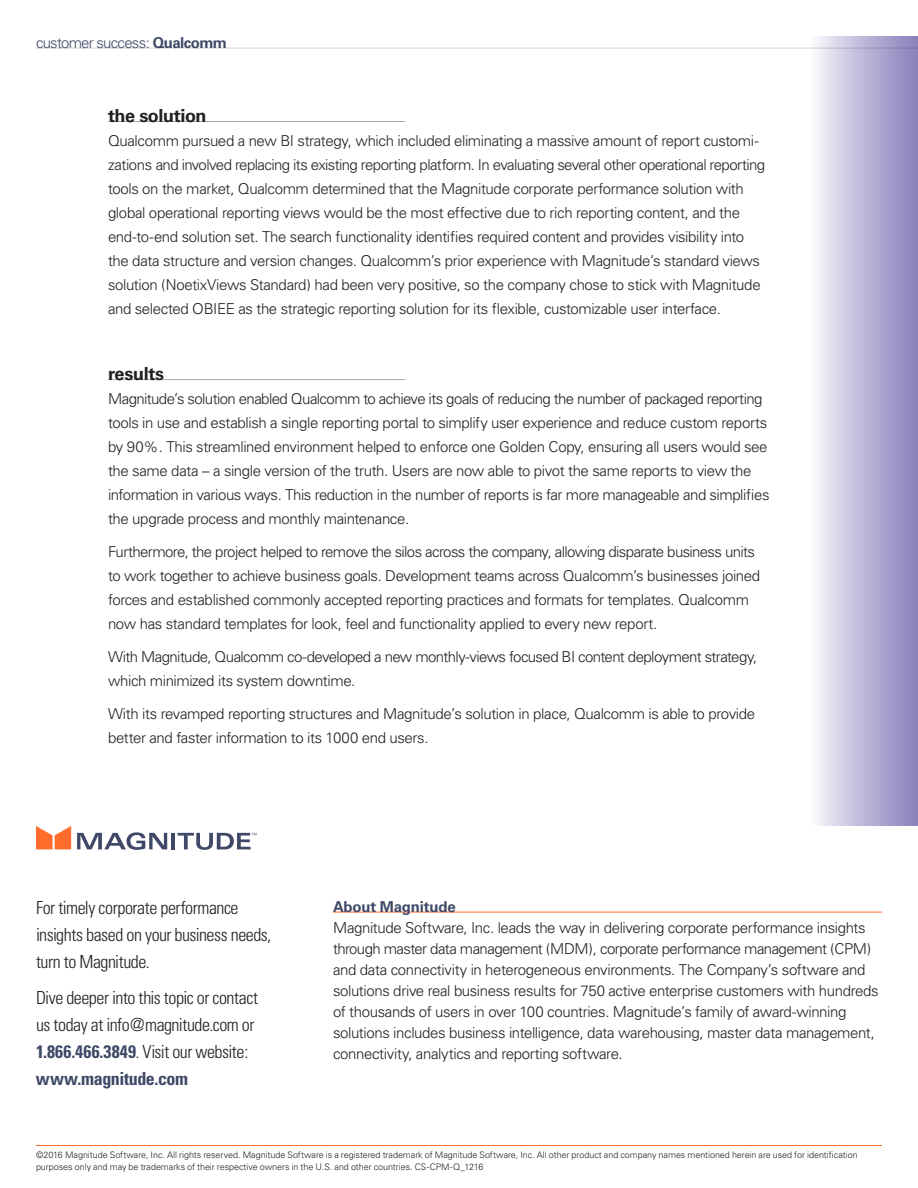
<style>
.page{position:relative;width:918px;height:1188px;background:#fff}
.page>*{position:absolute;margin:0;border:0;box-sizing:border-box;transform-origin:0 0}
.t1{font:300 condensed 18px/27px "Univers";letter-spacing:-.025em;color:#231f20}
.t2{font:700 18px "Univers";letter-spacing:-.02em;color:#231f20}
.t3{font:300 15px/24px "Univers";letter-spacing:-.025em;color:#231f20}
.t4{font:300 15px "Univers";letter-spacing:-.05em;color:#3f4967}
.t5{font:700 15px "Univers";letter-spacing:-.015em;color:#3f4967}
.t6{font:300 9px/12px "Univers";letter-spacing:-.005em;color:#231f20}
.s1{font-weight:700}
.s2{font-weight:700;color:#3f4967}
</style>
<div class="page">
<hr style="left:333px;top:912px;width:549px;height:1px;background:#ff6c2c">
<div style="left:810px;top:36px;width:108px;height:790px;background:linear-gradient(to right,#f9f9fc,#8a7dbb)"></div>
<svg style="left:36px;top:826px;width:35px;height:23px"></svg>
<svg style="left:77px;top:832px;width:90px;height:18px"></svg>
<hr style="left:171px;top:833px;width:4px;height:16px;background:#3f4967">
<svg style="left:178px;top:833px;width:78px;height:17px"></svg>
<hr style="left:36px;top:1145px;width:846px;height:1px;background:#ff6c2c">
<hr style="left:108px;top:379px;width:297px;height:1px;background:#231f20">
<hr style="left:108px;top:121px;width:297px;height:1px;background:#231f20">
<hr style="left:36px;top:48px;width:882px;height:1px;background:#231f20">
<p class="t4" style="left:36px;top:34px;width:193px">customer success: <span class="s1">Qualcomm</span></p>
<p class="t2" style="left:108px;top:105px;width:100px">the solution</p>
<p class="t3" style="left:108px;top:128px;width:659px">Qualcomm pursued a new BI strategy, which included eliminating a massive amount of report customi&shy;zations and involved replacing its existing reporting platform. In evaluating several other operational reporting tools on the market, Qualcomm determined that the Magnitude corporate performance solution with global operational reporting views would be the most effective due to rich reporting content, and the end-to-end solution set. The search functionality identifies required content and provides visibility into the data structure and version changes. Qualcomm’s prior experience with Magnitude’s standard views solution (NoetixViews Standard) had been very positive, so the company chose to stick with Magnitude and selected OBIEE as the strategic reporting solution for its flexible, customizable user interface.</p>
<p class="t2" style="left:108px;top:363px;width:58px">results</p>
<p class="t3" style="left:108px;top:386px;width:663px">Magnitude’s solution enabled Qualcomm to achieve its goals of reducing the number of packaged reporting tools in use and establish a single reporting portal to simplify user experience and reduce custom reports by 90%. This streamlined environment helped to enforce one Golden Copy, ensuring all users would see the same data – a single version of the truth. Users are now able to pivot the same reports to view the information in various ways. This reduction in the number of reports is far more manageable and simplifies the upgrade process and monthly maintenance.</p>
<p class="t3" style="left:108px;top:539px;width:654px">Furthermore, the project helped to remove the silos across the company, allowing disparate business units to work together to achieve business goals. Development teams across Qualcomm’s businesses joined forces and established commonly accepted reporting practices and formats for templates. Qualcomm now has standard templates for look, feel and functionality applied to every new report.</p>
<p class="t3" style="left:108px;top:644px;width:651px">With Magnitude, Qualcomm co-developed a new monthly-views focused BI content deployment strategy, which minimized its system downtime.</p>
<p class="t3" style="left:108px;top:701px;width:649px">With its revamped reporting structures and Magnitude’s solution in place, Qualcomm is able to provide better and faster information to its 1000 end users.</p>
<p class="t1" style="left:36px;top:894px;width:237px">For timely corporate performance insights based on your business needs, turn to Magnitude.</p>
<p class="t1" style="left:36px;top:984px;width:224px">Dive deeper into this topic or contact us today at info@magnitude.com or<br><span class="s2">1.866.466.3849</span>. Visit our website: <span class="s2">www.magnitude.com</span></p>
<p class="t5" style="left:333px;top:898px;width:124px">About Magnitude</p>
<p class="t3" style="left:333px;top:917px;width:547px;line-height:21px">Magnitude Software, Inc. leads the way in delivering corporate performance insights through master data management (MDM), corporate performance management (CPM) and data connectivity in heterogeneous environments. The Company’s software and solutions drive real business results for 750 active enterprise customers with hundreds of thousands of users in over 100 countries. Magnitude’s family of award-winning solutions includes business intelligence, data warehousing, master data management, connectivity, analytics and reporting software.</p>
<p class="t6" style="left:36px;top:1149px;width:823px">©2016 Magnitude Software, Inc. All rights reserved. Magnitude Software is a registered trademark of Magnitude Software, Inc. All other product and company names mentioned herein are used for identification purposes only and may be trademarks of their respective owners in the U.S. and other countries. CS-CPM-Q_1216</p>
</div>
